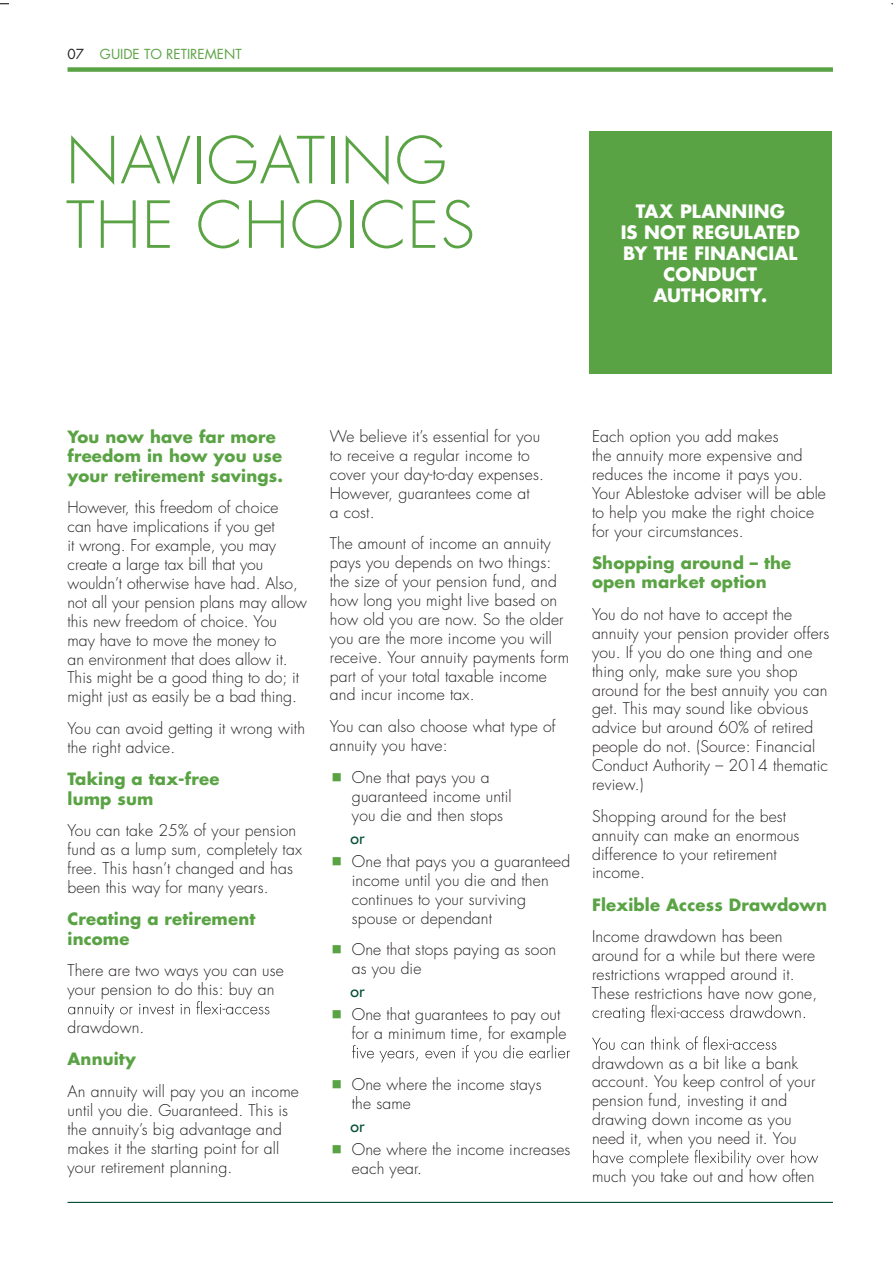
<style>
.page{position:relative;width:893px;height:1263px;background:#fff}
.page>*{position:absolute;margin:0;border:0;box-sizing:border-box;transform-origin:0 0}
.t1{font:300 63px/64.5px "Futura Std";letter-spacing:.02em;color:#5aa344}
.t2{font:700 18px/21px "Futura Std";letter-spacing:.005em;color:#fff;text-align:center}
.t3{font:700 16.5px/19.5px "Futura Std";letter-spacing:.01em;color:#5aa344}
.t4{font:300 15.75px/18.9px "Futura Std";letter-spacing:.01em;color:#231f20}
.t5{font:500 15.75px "Futura Std";color:#004d36}
.t6{font:13.5px "Futura Std";color:#5aa344}
.t7{font:13.5px "Futura Std";color:#231f20}
</style>
<div class="page">
<div style="left:68px;top:67px;width:765px;height:5px;background:#5aa344"></div>
<svg style="left:68px;top:1001px;width:201px;height:17px"></svg>
<svg style="left:352px;top:1045px;width:218px;height:17px"></svg>
<svg style="left:592px;top:1005px;width:213px;height:17px"></svg>
<svg style="left:592px;top:1036px;width:184px;height:14px"></svg>
<svg style="left:593px;top:1150px;width:225px;height:17px"></svg>
<hr style="left:68px;top:1202px;width:765px;height:1px;background:#004d36">
<div style="left:589px;top:131px;width:242px;height:243px;background:#5aa344"></div>
<svg style="left:0;top:3px;width:9px;height:2px"></svg>
<p class="t7" style="left:68px;top:45px;width:18px">07</p>
<p class="t6" style="left:100px;top:45px;width:143px">GUIDE TO RETIREMENT</p>
<h1 class="t1" style="left:66px;top:130px;width:410px">NAVIGATING<br>THE CHOICES</h1>
<p class="t2" style="left:621px;top:200px;width:181px">TAX PLANNING<br>IS NOT REGULATED<br>BY THE FINANCIAL<br>CONDUCT<br>AUTHORITY.</p>
<p class="t3" style="left:68px;top:426px;width:217px">You now have far more freedom in how you use your retirement savings.</p>
<p class="t4" style="left:68px;top:499px;width:241px">However, this freedom of choice<br>can have implications if you get<br>it wrong. For example, you may create a large tax bill that you wouldn’t otherwise have had. Also, not all your pension plans may allow this new freedom of choice. You may have to move the money to<br>an environment that does allow it.<br>This might be a good thing to do; it might just as easily be a bad thing.</p>
<p class="t4" style="left:68px;top:719px;width:239px">You can avoid getting it wrong with the right advice.</p>
<p class="t3" style="left:68px;top:769px;width:153px">Taking a tax-free lump sum</p>
<p class="t4" style="left:68px;top:821px;width:236px">You can take 25% of your pension fund as a lump sum, completely tax free. This hasn’t changed and has been this way for many years.</p>
<p class="t3" style="left:68px;top:909px;width:189px">Creating a retirement income</p>
<p class="t4" style="left:68px;top:962px;width:218px">There are two ways you can use your pension to do this: buy an</p>
<p class="t4" style="left:68px;top:1018px;width:78px">drawdown.</p>
<p class="t3" style="left:68px;top:1049px;width:70px">Annuity</p>
<p class="t4" style="left:68px;top:1082px;width:233px">An annuity will pay you an income until you die. Guaranteed. This is the annuity’s big advantage and makes it the starting point for all your retirement planning.</p>
<p class="t4" style="left:330px;top:427px;width:216px">We believe it’s essential for you to receive a regular income to cover your day-to-day expenses.<br>However, guarantees come at<br>a cost.</p>
<p class="t4" style="left:330px;top:534px;width:241px">The amount of income an annuity pays you depends on two things: the size of your pension fund, and how long you might live based on how old you are now. So the older you are the more income you will receive. Your annuity payments form part of your total taxable income and incur income tax.</p>
<p class="t4" style="left:330px;top:717px;width:227px">You can also choose what type of annuity you have:</p>
<p class="t4" style="left:352px;top:768px;width:161px">One that pays you a guaranteed income until you die and then stops</p>
<p class="t5" style="left:351px;top:828px;width:16px">or</p>
<p class="t4" style="left:352px;top:852px;width:220px">One that pays you a guaranteed income until you die and then continues to your surviving spouse or dependant</p>
<p class="t4" style="left:352px;top:940px;width:206px">One that stops paying as soon as you die</p>
<p class="t5" style="left:350px;top:981px;width:16px">or</p>
<p class="t4" style="left:352px;top:1006px;width:216px">One that guarantees to pay out for a minimum time, for example</p>
<p class="t4" style="left:352px;top:1075px;width:191px">One where the income stays the same</p>
<p class="t5" style="left:350px;top:1116px;width:16px">or</p>
<p class="t4" style="left:352px;top:1140px;width:220px">One where the income increases each year.</p>
<p class="t4" style="left:592px;top:427px;width:235px">Each option you add makes<br>the annuity more expensive and reduces the income it pays you.<br>Your Ablestoke adviser will be able to help you make the right choice for your circumstances.</p>
<p class="t3" style="left:592px;top:553px;width:201px">Shopping around – the open market option</p>
<p class="t4" style="left:592px;top:605px;width:239px">You do not have to accept the annuity your pension provider offers you. If you do one thing and one thing only, make sure you shop around for the best annuity you can get. This may sound like obvious advice but around 60% of retired people do not. (Source: Financial<br>Conduct Authority – 2014 thematic review.)</p>
<p class="t4" style="left:592px;top:807px;width:209px">Shopping around for the best annuity can make an enormous difference to your retirement income.</p>
<p class="t3" style="left:592px;top:894px;width:237px">Flexible Access Drawdown</p>
<p class="t4" style="left:592px;top:928px;width:227px">Income drawdown has been around for a while but there were restrictions wrapped around it.<br>These restrictions have now gone,</p>
<p class="t4" style="left:592px;top:1054px;width:225px">drawdown as a bit like a bank account. You keep control of your pension fund, investing it and drawing down income as you need it, when you need it. You</p>
<p class="t4" style="left:592px;top:1167px;width:224px">much you take out and how often</p>
</div>
